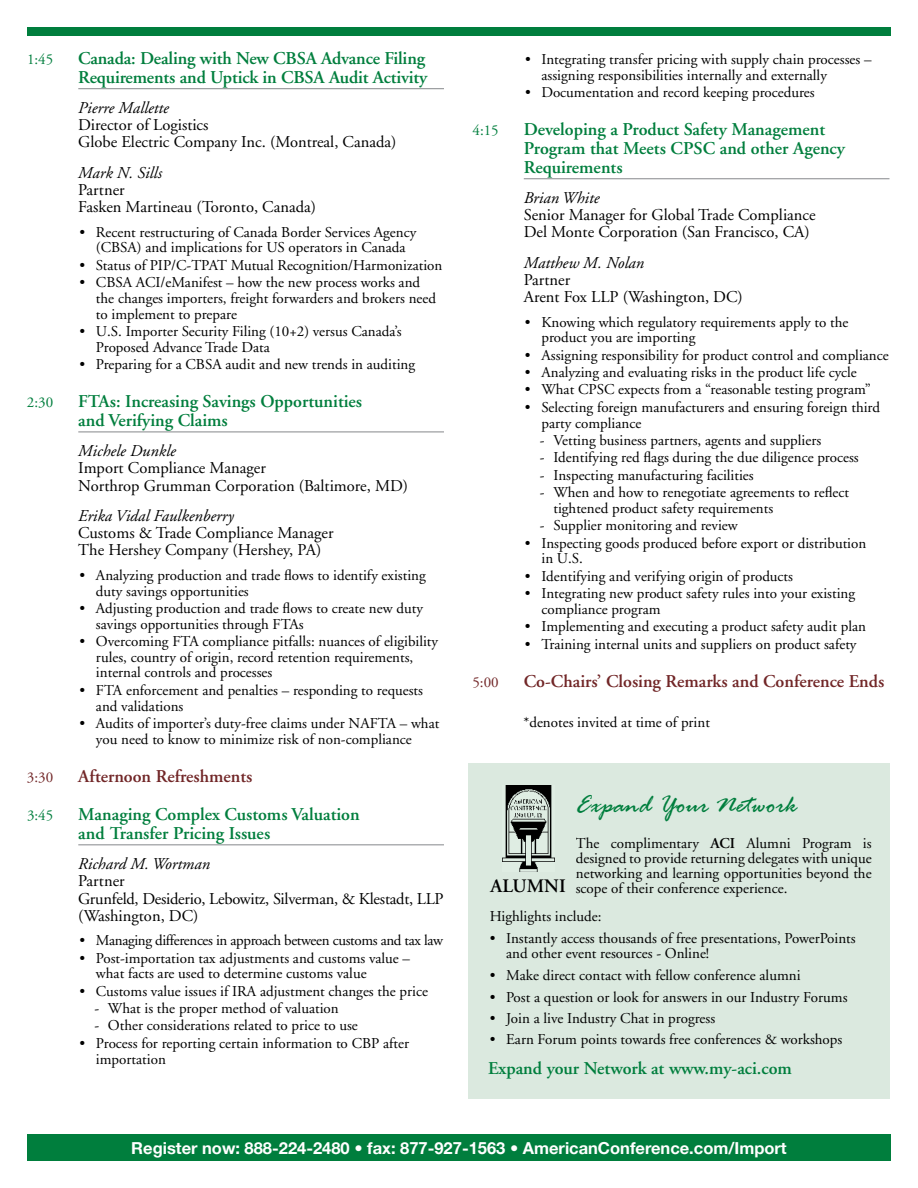
<style>
.page{position:relative;width:918px;height:1188px;background:#fff}
.page>*{position:absolute;margin:0;border:0;box-sizing:border-box;transform-origin:0 0}
.t1{font:italic 27px "Rage";color:#007e3d}
.t2{font:600 19.05px "Adobe Garamond";color:#000}
.t3{font:600 18px/18.8px "Adobe Garamond";color:#007e3d}
.t4{font:600 18px "Adobe Garamond";color:#712627}
.t5{font:16.5px/17.2px "Adobe Garamond";color:#000}
.t6{font:italic 16.5px "Adobe Garamond";color:#000}
.t7{font:700 16.5px "Helvetica Neue";color:#fff}
.t8{font:15px/15.8px "Adobe Garamond";color:#000}
.t9{font:15px "Adobe Garamond";letter-spacing:-.025em;color:#000}
.t10{font:15px "Adobe Garamond";color:#007e3d}
.t11{font:15px "Adobe Garamond";color:#712627}
.s1{font-weight:600}
</style>
<div class="page">
<div style="left:27px;top:1134px;width:864px;height:27px;background:#007e3d"></div>
<div style="left:27px;top:27px;width:864px;height:8px;background:#007e3d"></div>
<hr style="left:78px;top:88px;width:366px;height:1px;background:#939598">
<hr style="left:78px;top:431px;width:366px;height:1px;background:#939598">
<hr style="left:78px;top:844px;width:366px;height:1px;background:#939598">
<hr style="left:524px;top:178px;width:365px;height:1px;background:#939598">
<div style="left:469px;top:763px;width:421px;height:336px;background:#dbe9df"></div>
<img style="left:502px;top:785px;width:52px;height:87px">
<p class="t10" style="left:27px;top:51px;width:28px">1:45</p>
<p class="t3" style="left:78px;top:49px;width:350px">Canada: Dealing with New CBSA Advance Filing<br>Requirements and Uptick in CBSA Audit Activity</p>
<p class="t6" style="left:78px;top:99px;width:92px">Pierre Mallette</p>
<p class="t5" style="left:78px;top:117px;width:320px">Director of Logistics<br>Globe Electric Company Inc. (Montreal, Canada)</p>
<p class="t6" style="left:78px;top:164px;width:85px">Mark N. Sills</p>
<p class="t5" style="left:78px;top:181px;width:239px">Partner<br>Fasken Martineau (Toronto, Canada)</p>
<p class="t8" style="left:79px;top:224px;width:338px;text-align:center">• Recent restructuring of Canada Border Services Agency (CBSA) and implications for US operators in Canada</p>
<p class="t8" style="left:79px;top:257px;width:364px">• Status of PIP/C-TPAT Mutual Recognition/Harmonization</p>
<p class="t8" style="left:96px;top:275px;width:342px;text-indent:-16px">• CBSA ACI/eManifest – how the new process works and the changes importers, freight forwarders and brokers need to implement to prepare</p>
<p class="t8" style="left:96px;top:324px;width:307px;text-indent:-16px">• U.S. Importer Security Filing (10+2) versus Canada’s<br>Proposed Advance Trade Data</p>
<p class="t8" style="left:79px;top:357px;width:337px">• Preparing for a CBSA audit and new trends in auditing</p>
<p class="t10" style="left:27px;top:394px;width:28px">2:30</p>
<p class="t3" style="left:78px;top:392px;width:285px">FTAs: Increasing Savings Opportunities and Verifying Claims</p>
<p class="t6" style="left:78px;top:442px;width:99px">Michele Dunkle</p>
<p class="t5" style="left:78px;top:460px;width:331px">Import Compliance Manager<br>Northrop Grumman Corporation (Baltimore, MD)</p>
<p class="t6" style="left:78px;top:507px;width:157px">Erika Vidal Faulkenberry</p>
<p class="t5" style="left:78px;top:525px;width:257px">Customs &amp; Trade Compliance Manager<br>The Hershey Company (Hershey, PA)</p>
<p class="t8" style="left:96px;top:568px;width:331px;text-indent:-16px">• Analyzing production and trade flows to identify existing duty savings opportunities</p>
<p class="t8" style="left:96px;top:601px;width:328px;text-indent:-16px">• Adjusting production and trade flows to create new duty savings opportunities through FTAs</p>
<p class="t8" style="left:96px;top:634px;width:344px;text-indent:-16px">• Overcoming FTA compliance pitfalls: nuances of eligibility rules, country of origin, record retention requirements, internal controls and processes</p>
<p class="t8" style="left:96px;top:683px;width:329px;text-indent:-16px">• FTA enforcement and penalties – responding to requests and validations</p>
<p class="t8" style="left:96px;top:716px;width:345px;text-indent:-16px">• Audits of importer’s duty-free claims under NAFTA – what you need to know to minimize risk of non-compliance</p>
<p class="t11" style="left:27px;top:769px;width:28px">3:30</p>
<p class="t4" style="left:78px;top:766px;width:176px">Afternoon Refreshments</p>
<p class="t10" style="left:27px;top:807px;width:28px">3:45</p>
<p class="t3" style="left:78px;top:805px;width:283px">Managing Complex Customs Valuation and Transfer Pricing Issues</p>
<p class="t6" style="left:78px;top:855px;width:133px">Richard M. Wortman</p>
<p class="t5" style="left:78px;top:873px;width:367px">Partner<br>Grunfeld, Desiderio, Lebowitz, Silverman, &amp; Klestadt, LLP (Washington, DC)</p>
<p class="t9" style="left:79px;top:932px;width:365px">• Managing differences in approach between customs and tax law</p>
<p class="t8" style="left:96px;top:950px;width:316px;text-indent:-16px">• Post-importation tax adjustments and customs value – what facts are used to determine customs value</p>
<p class="t8" style="left:79px;top:983px;width:350px">• Customs value issues if IRA adjustment changes the price</p>
<p class="t8" style="left:94px;top:1001px;width:246px">- What is the proper method of valuation</p>
<p class="t8" style="left:94px;top:1018px;width:265px">- Other considerations related to price to use</p>
<p class="t8" style="left:96px;top:1036px;width:315px;text-indent:-16px">• Process for reporting certain information to CBP after importation</p>
<p class="t8" style="left:542px;top:52px;width:332px;text-indent:-16px">• Integrating transfer pricing with supply chain processes – assigning responsibilities internally and externally</p>
<p class="t8" style="left:525px;top:85px;width:291px">• Documentation and record keeping procedures</p>
<p class="t10" style="left:472px;top:123px;width:28px">4:15</p>
<p class="t3" style="left:524px;top:121px;width:323px">Developing a Product Safety Management<br>Program that Meets CPSC and other Agency<br>Requirements</p>
<p class="t6" style="left:524px;top:189px;width:77px">Brian White</p>
<p class="t5" style="left:524px;top:207px;width:293px">Senior Manager for Global Trade Compliance<br>Del Monte Corporation (San Francisco, CA)</p>
<p class="t6" style="left:524px;top:254px;width:122px">Matthew M. Nolan</p>
<p class="t5" style="left:524px;top:271px;width:221px">Partner<br>Arent Fox LLP (Washington, DC)</p>
<p class="t8" style="left:541px;top:314px;width:309px;text-indent:-16px">• Knowing which regulatory requirements apply to the product you are importing</p>
<p class="t8" style="left:525px;top:347px;width:365px">• Assigning responsibility for product control and compliance</p>
<p class="t8" style="left:525px;top:365px;width:333px">• Analyzing and evaluating risks in the product life cycle</p>
<p class="t8" style="left:525px;top:382px;width:347px">• What CPSC expects from a “reasonable testing program”</p>
<p class="t8" style="left:541px;top:400px;width:340px;text-indent:-16px">• Selecting foreign manufacturers and ensuring foreign third party compliance</p>
<p class="t8" style="left:540px;top:433px;width:283px">- Vetting business partners, agents and suppliers</p>
<p class="t8" style="left:540px;top:450px;width:320px">- Identifying red flags during the due diligence process</p>
<p class="t8" style="left:540px;top:467px;width:215px">- Inspecting manufacturing facilities</p>
<p class="t8" style="left:553px;top:485px;width:297px;text-indent:-14px">- When and how to renegotiate agreements to reflect tightened product safety requirements</p>
<p class="t8" style="left:540px;top:518px;width:199px">- Supplier monitoring and review</p>
<p class="t8" style="left:541px;top:535px;width:326px;text-indent:-16px">• Inspecting goods produced before export or distribution in U.S.</p>
<p class="t8" style="left:525px;top:568px;width:270px">• Identifying and verifying origin of products</p>
<p class="t8" style="left:541px;top:586px;width:315px;text-indent:-16px">• Integrating new product safety rules into your existing compliance program</p>
<p class="t8" style="left:525px;top:619px;width:343px">• Implementing and executing a product safety audit plan</p>
<p class="t8" style="left:525px;top:636px;width:333px">• Training internal units and suppliers on product safety</p>
<p class="t11" style="left:472px;top:674px;width:28px">5:00</p>
<p class="t4" style="left:524px;top:671px;width:362px">Co-Chairs’ Closing Remarks and Conference Ends</p>
<p class="t8" style="left:523px;top:714px;width:188px">*denotes invited at time of print</p>
<h1 class="t1" style="left:576px;top:790px;width:223px">Expand Your Network</h1>
<p class="t8" style="left:576px;top:836px;width:297px;line-height:15px;text-align:justify">The complimentary <span class="s1">ACI</span> Alumni Program is designed to provide returning delegates with unique networking and learning opportunities beyond the scope of their conference experience.</p>
<p class="t8" style="left:490px;top:909px;width:113px">Highlights include:</p>
<p class="t8" style="left:506px;top:931px;width:351px;line-height:15px;text-indent:-16px">• Instantly access thousands of free presentations, PowerPoints and other event resources - Online!</p>
<p class="t8" style="left:490px;top:968px;width:312px">• Make direct contact with fellow conference alumni</p>
<p class="t8" style="left:490px;top:989px;width:359px">• Post a question or look for answers in our Industry Forums</p>
<p class="t8" style="left:490px;top:1011px;width:227px">• Join a live Industry Chat in progress</p>
<p class="t8" style="left:490px;top:1032px;width:354px">• Earn Forum points towards free conferences &amp; workshops</p>
<p class="t3" style="left:488px;top:1060px;width:305px">Expand your Network at www.my-aci.com</p>
<p class="t2" style="left:491px;top:875px;width:77px">ALUMNI</p>
<p class="t7" style="left:131px;top:1138px;width:657px">Register now: 888-224-2480 • fax: 877-927-1563 • AmericanConference.com/Import</p>
</div>
